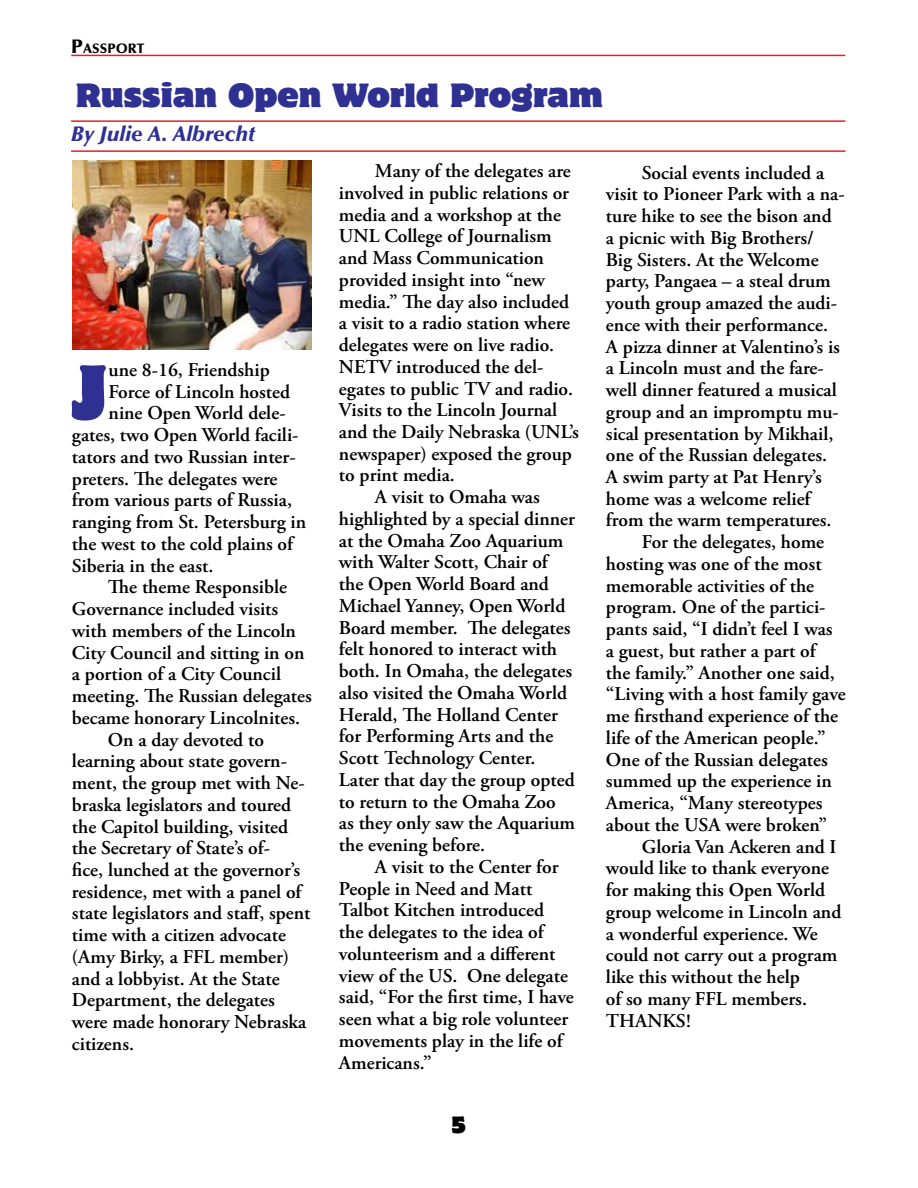
<style>
.page{position:relative;width:918px;height:1188px;background:#fff}
.page>*{position:absolute;margin:0;border:0;box-sizing:border-box;transform-origin:0 0}
.t1{font:69.15px "Motter Corpus Std";color:#2e3192}
.t2{font:30px "Motter Corpus Std";color:#2e3192}
.t3{font:italic 900 21px "Optima LT Std";color:#2e3192}
.t4{font:21px "Motter Corpus Std";color:#000}
.t5{font:600 19.5px "Adobe Garamond Pro";color:#000}
.t6{font:900 13.65px "Optima LT Std";color:#000}
.s1{font-size:19.5px}
</style>
<div class="page">
<hr style="left:71px;top:55px;width:774px;height:1px;background:#ed1c24">
<hr style="left:71px;top:120px;width:774px;height:2px;background:#ed1c24">
<hr style="left:71px;top:150px;width:774px;height:2px;background:#ed1c24">
<img style="left:72px;top:160px;width:240px;height:190px">
<p class="t6" style="left:71px;top:41px;width:75px"><span class="s1">P</span>ASSPORT</p>
<h2 class="t2" style="left:76px;top:76px;width:528px">Russian Open World Program</h2>
<p class="t3" style="left:71px;top:122px;width:186px">By Julie A. Albrecht</p>
<h1 class="t1" style="left:72px;top:348px;width:36px">J</h1>
<p class="t5" style="left:109px;top:359px;width:163px">une 8-16, Friendship</p>
<p class="t5" style="left:109px;top:380px;width:183px">Force of Lincoln hosted</p>
<p class="t5" style="left:109px;top:402px;width:178px">nine Open World dele-</p>
<p class="t5" style="left:72px;top:424px;width:228px">gates, two Open World facili-</p>
<p class="t5" style="left:72px;top:445px;width:225px">tators and two Russian inter-</p>
<p class="t5" style="left:72px;top:467px;width:207px">preters. The delegates were</p>
<p class="t5" style="left:72px;top:489px;width:222px">from various parts of Russia,</p>
<p class="t5" style="left:72px;top:511px;width:236px">ranging from St. Petersburg in</p>
<p class="t5" style="left:72px;top:532px;width:223px">the west to the cold plains of</p>
<p class="t5" style="left:72px;top:554px;width:143px">Siberia in the east.</p>
<p class="t5" style="left:108px;top:576px;width:181px">The theme Responsible</p>
<p class="t5" style="left:72px;top:598px;width:208px">Governance included visits</p>
<p class="t5" style="left:72px;top:619px;width:225px">with members of the Lincoln</p>
<p class="t5" style="left:72px;top:641px;width:234px">City Council and sitting in on</p>
<p class="t5" style="left:72px;top:663px;width:211px">a portion of a City Council</p>
<p class="t5" style="left:72px;top:685px;width:241px">meeting. The Russian delegates</p>
<p class="t5" style="left:72px;top:706px;width:230px">became honorary Lincolnites.</p>
<p class="t5" style="left:108px;top:728px;width:157px">On a day devoted to</p>
<p class="t5" style="left:72px;top:750px;width:216px">learning about state govern-</p>
<p class="t5" style="left:72px;top:772px;width:234px">ment, the group met with Ne-</p>
<p class="t5" style="left:72px;top:793px;width:221px">braska legislators and toured</p>
<p class="t5" style="left:72px;top:815px;width:218px">the Capitol building, visited</p>
<p class="t5" style="left:72px;top:837px;width:200px">the Secretary of State’s of-</p>
<p class="t5" style="left:72px;top:859px;width:230px">fice, lunched at the governor’s</p>
<p class="t5" style="left:72px;top:880px;width:231px">residence, met with a panel of</p>
<p class="t5" style="left:72px;top:902px;width:240px">state legislators and staff, spent</p>
<p class="t5" style="left:72px;top:924px;width:216px">time with a citizen advocate</p>
<p class="t5" style="left:72px;top:946px;width:219px">(Amy Birky, a FFL member)</p>
<p class="t5" style="left:72px;top:967px;width:209px">and a lobbyist. At the State</p>
<p class="t5" style="left:72px;top:989px;width:204px">Department, the delegates</p>
<p class="t5" style="left:72px;top:1011px;width:236px">were made honorary Nebraska</p>
<p class="t5" style="left:72px;top:1033px;width:64px">citizens.</p>
<p class="t5" style="left:375px;top:160px;width:197px">Many of the delegates are</p>
<p class="t5" style="left:339px;top:181px;width:232px">involved in public relations or</p>
<p class="t5" style="left:339px;top:203px;width:224px">media and a workshop at the</p>
<p class="t5" style="left:339px;top:225px;width:214px">UNL College of Journalism</p>
<p class="t5" style="left:339px;top:247px;width:207px">and Mass Communication</p>
<p class="t5" style="left:339px;top:268px;width:207px">provided insight into “new</p>
<p class="t5" style="left:339px;top:290px;width:232px">media.” The day also included</p>
<p class="t5" style="left:339px;top:312px;width:233px">a visit to a radio station where</p>
<p class="t5" style="left:339px;top:334px;width:217px">delegates were on live radio.</p>
<p class="t5" style="left:339px;top:355px;width:206px">NETV introduced the del-</p>
<p class="t5" style="left:339px;top:377px;width:236px">egates to public TV and radio.</p>
<p class="t5" style="left:339px;top:399px;width:220px">Visits to the Lincoln Journal</p>
<p class="t5" style="left:339px;top:421px;width:242px">and the Daily Nebraska (UNL’s</p>
<p class="t5" style="left:339px;top:442px;width:234px">newspaper) exposed the group</p>
<p class="t5" style="left:339px;top:464px;width:117px">to print media.</p>
<p class="t5" style="left:375px;top:486px;width:166px">A visit to Omaha was</p>
<p class="t5" style="left:339px;top:508px;width:238px">highlighted by a special dinner</p>
<p class="t5" style="left:339px;top:529px;width:226px">at the Omaha Zoo Aquarium</p>
<p class="t5" style="left:339px;top:551px;width:210px">with Walter Scott, Chair of</p>
<p class="t5" style="left:339px;top:573px;width:211px">the Open World Board and</p>
<p class="t5" style="left:339px;top:595px;width:228px">Michael Yanney, Open World</p>
<p class="t5" style="left:339px;top:616px;width:233px">Board member. The delegates</p>
<p class="t5" style="left:339px;top:638px;width:220px">felt honored to interact with</p>
<p class="t5" style="left:339px;top:660px;width:235px">both. In Omaha, the delegates</p>
<p class="t5" style="left:339px;top:682px;width:230px">also visited the Omaha World</p>
<p class="t5" style="left:339px;top:703px;width:220px">Herald, The Holland Center</p>
<p class="t5" style="left:339px;top:725px;width:216px">for Performing Arts and the</p>
<p class="t5" style="left:339px;top:747px;width:198px">Scott Technology Center.</p>
<p class="t5" style="left:339px;top:768px;width:237px">Later that day the group opted</p>
<p class="t5" style="left:339px;top:790px;width:218px">to return to the Omaha Zoo</p>
<p class="t5" style="left:339px;top:812px;width:238px">as they only saw the Aquarium</p>
<p class="t5" style="left:339px;top:834px;width:148px">the evening before.</p>
<p class="t5" style="left:375px;top:855px;width:185px">A visit to the Center for</p>
<p class="t5" style="left:339px;top:877px;width:195px">People in Need and Matt</p>
<p class="t5" style="left:339px;top:899px;width:207px">Talbot Kitchen introduced</p>
<p class="t5" style="left:339px;top:921px;width:206px">the delegates to the idea of</p>
<p class="t5" style="left:339px;top:942px;width:218px">volunteerism and a different</p>
<p class="t5" style="left:339px;top:964px;width:231px">view of the US. One delegate</p>
<p class="t5" style="left:339px;top:986px;width:236px">said, “For the first time, I have</p>
<p class="t5" style="left:339px;top:1008px;width:231px">seen what a big role volunteer</p>
<p class="t5" style="left:339px;top:1029px;width:225px">movements play in the life of</p>
<p class="t5" style="left:339px;top:1051px;width:94px">Americans.”</p>
<p class="t4" style="left:451px;top:1111px;width:17px">5</p>
<p class="t5" style="left:642px;top:161px;width:184px">Social events included a</p>
<p class="t5" style="left:606px;top:183px;width:240px">visit to Pioneer Park with a na-</p>
<p class="t5" style="left:606px;top:205px;width:227px">ture hike to see the bison and</p>
<p class="t5" style="left:606px;top:226px;width:210px">a picnic with Big Brothers/</p>
<p class="t5" style="left:606px;top:248px;width:214px">Big Sisters. At the Welcome</p>
<p class="t5" style="left:606px;top:270px;width:226px">party, Pangaea – a steal drum</p>
<p class="t5" style="left:606px;top:292px;width:233px">youth group amazed the audi-</p>
<p class="t5" style="left:606px;top:313px;width:224px">ence with their performance.</p>
<p class="t5" style="left:606px;top:335px;width:236px">A pizza dinner at Valentino’s is</p>
<p class="t5" style="left:606px;top:357px;width:219px">a Lincoln must and the fare-</p>
<p class="t5" style="left:606px;top:379px;width:232px">well dinner featured a musical</p>
<p class="t5" style="left:606px;top:400px;width:234px">group and an impromptu mu-</p>
<p class="t5" style="left:606px;top:422px;width:229px">sical presentation by Mikhail,</p>
<p class="t5" style="left:606px;top:444px;width:223px">one of the Russian delegates.</p>
<p class="t5" style="left:606px;top:466px;width:217px">A swim party at Pat Henry’s</p>
<p class="t5" style="left:606px;top:487px;width:206px">home was a welcome relief</p>
<p class="t5" style="left:606px;top:509px;width:227px">from the warm temperatures.</p>
<p class="t5" style="left:642px;top:531px;width:184px">For the delegates, home</p>
<p class="t5" style="left:606px;top:553px;width:217px">hosting was one of the most</p>
<p class="t5" style="left:606px;top:574px;width:210px">memorable activities of the</p>
<p class="t5" style="left:606px;top:596px;width:221px">program. One of the partici-</p>
<p class="t5" style="left:606px;top:618px;width:228px">pants said, “I didn’t feel I was</p>
<p class="t5" style="left:606px;top:640px;width:211px">a guest, but rather a part of</p>
<p class="t5" style="left:606px;top:661px;width:230px">the family.” Another one said,</p>
<p class="t5" style="left:606px;top:683px;width:241px">“Living with a host family gave</p>
<p class="t5" style="left:606px;top:705px;width:234px">me firsthand experience of the</p>
<p class="t5" style="left:606px;top:726px;width:221px">life of the American people.”</p>
<p class="t5" style="left:606px;top:748px;width:223px">One of the Russian delegates</p>
<p class="t5" style="left:606px;top:770px;width:227px">summed up the experience in</p>
<p class="t5" style="left:606px;top:792px;width:218px">America, “Many stereotypes</p>
<p class="t5" style="left:606px;top:813px;width:223px">about the USA were broken”</p>
<p class="t5" style="left:642px;top:835px;width:196px">Gloria Van Ackeren and I</p>
<p class="t5" style="left:606px;top:857px;width:225px">would like to thank everyone</p>
<p class="t5" style="left:606px;top:879px;width:221px">for making this Open World</p>
<p class="t5" style="left:606px;top:900px;width:237px">group welcome in Lincoln and</p>
<p class="t5" style="left:606px;top:922px;width:213px">a wonderful experience. We</p>
<p class="t5" style="left:606px;top:944px;width:233px">could not carry out a program</p>
<p class="t5" style="left:606px;top:966px;width:195px">like this without the help</p>
<p class="t5" style="left:606px;top:987px;width:203px">of so many FFL members.</p>
<p class="t5" style="left:606px;top:1009px;width:87px">THANKS!</p>
</div>
